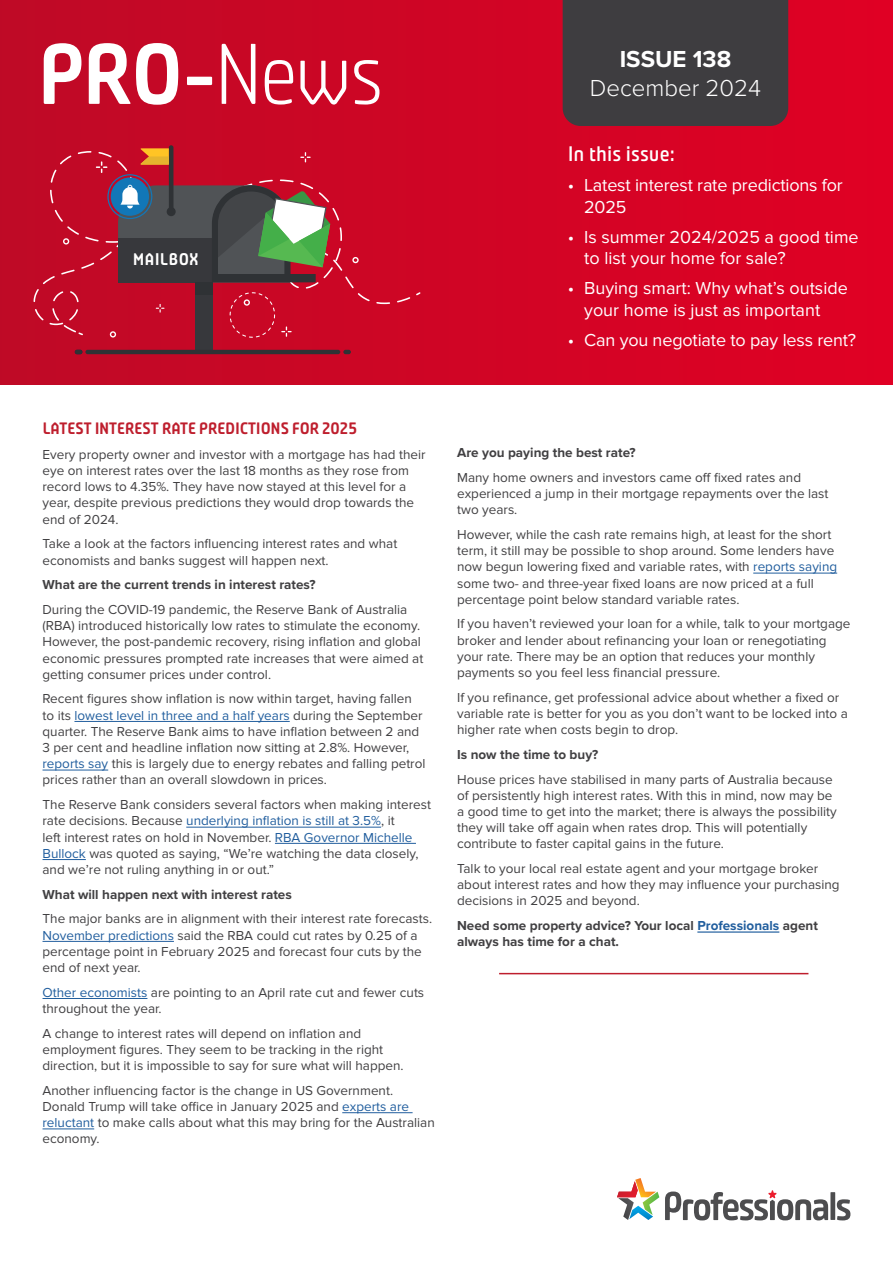
<style>
.page{position:relative;width:893px;height:1263px;background:#fff}
.page>*{position:absolute;margin:0;border:0;box-sizing:border-box;transform-origin:0 0}
.t1{font:700 85.8px "Plau";color:#fff}
.t2{font:300 24px "Proxima Nova";color:#fff}
.t3{font:700 24px "Proxima Nova";color:#fff}
.t4{font:500 21px "Plau";color:#fff}
.t5{font:18px/21.6px "Proxima Nova";color:#fff}
.t6{font:700 16.8px "Plau";color:#fff}
.t7{font:700 16.5px "Plau";letter-spacing:-.03em;color:#be1e2d}
.t8{font:13.5px/16.2px "Proxima Nova";color:#414042}
.t9{font:700 13.5px/16.2px "Proxima Nova";color:#414042}
.s1{font-weight:300}
.s2{color:#215e9e}
</style>
<div class="page">
<div style="left:0;top:0;width:893px;height:385px;background:linear-gradient(to right,#be0a26,#e00024)"></div>
<div style="left:830px;top:1192px;width:5px;height:28px;background:#4d4d4f"></div>
<svg style="left:837px;top:1199px;width:13px;height:21px"></svg>
<svg style="left:665px;top:1190px;width:163px;height:30px"></svg>
<svg style="left:617px;top:1178px;width:42px;height:42px"></svg>
<div style="left:563px;top:0;width:225px;height:126px;background:#3e3d40"></div>
<svg style="left:78px;top:332px;width:5px;height:3px"></svg>
<svg style="left:34px;top:151px;width:376px;height:181px;fill:#c90725"></svg>
<svg style="left:416px;top:292px;width:4px;height:3px"></svg>
<div style="left:195px;top:282px;width:17px;height:68px;background:#37383c"></div>
<div style="left:195px;top:282px;width:17px;height:12px;background:#2f3235"></div>
<hr style="left:85px;top:350px;width:255px;height:4px;background:#2f3235;border-radius:2px">
<svg style="left:75px;top:350px;width:7px;height:4px"></svg>
<svg style="left:343px;top:350px;width:8px;height:4px"></svg>
<svg style="left:156px;top:304px;width:8px;height:9px"></svg>
<svg style="left:110px;top:331px;width:6px;height:7px"></svg>
<svg style="left:281px;top:326px;width:11px;height:11px"></svg>
<svg style="left:352px;top:257px;width:7px;height:6px"></svg>
<svg style="left:63px;top:238px;width:6px;height:7px"></svg>
<svg style="left:230px;top:292px;width:45px;height:46px"></svg>
<svg style="left:96px;top:145px;width:234px;height:137px"></svg>
<hr style="left:74px;top:721px;width:216px;height:1px;background:#215e9e">
<hr style="left:43px;top:770px;width:65px;height:1px;background:#215e9e">
<hr style="left:186px;top:827px;width:195px;height:1px;background:#215e9e">
<hr style="left:275px;top:843px;width:141px;height:1px;background:#215e9e">
<hr style="left:43px;top:859px;width:43px;height:1px;background:#215e9e">
<hr style="left:43px;top:941px;width:131px;height:1px;background:#215e9e">
<hr style="left:43px;top:998px;width:104px;height:1px;background:#215e9e">
<hr style="left:342px;top:1112px;width:71px;height:1px;background:#215e9e">
<hr style="left:43px;top:1129px;width:51px;height:1px;background:#215e9e">
<hr style="left:753px;top:573px;width:84px;height:1px;background:#215e9e">
<hr style="left:697px;top:931px;width:82px;height:2px;background:#215e9e">
<hr style="left:499px;top:973px;width:309px;height:1px;background:#be1e2d">
<h1 class="t1" style="left:37px;top:24px;width:349px">PRO-<span class="s1">News</span></h1>
<p class="t6" style="left:133px;top:250px;width:68px">MAILBOX</p>
<h2 class="t3" style="left:620px;top:41px;width:113px">ISSUE 138</h2>
<h2 class="t2" style="left:590px;top:70px;width:173px">December 2024</h2>
<h3 class="t4" style="left:568px;top:142px;width:109px">In this issue:</h3>
<h3 class="t5" style="left:584px;top:174px;width:260px;text-indent:-17px">• Latest interest rate predictions for<br>2025</h3>
<h3 class="t5" style="left:584px;top:226px;width:276px;text-indent:-17px">• Is summer 2024/2025 a good time to list your home for sale?</h3>
<h3 class="t5" style="left:584px;top:278px;width:265px;text-indent:-17px">• Buying smart: Why what’s outside your home is just as important</h3>
<h3 class="t5" style="left:568px;top:329px;width:290px">• Can you negotiate to pay less rent?</h3>
<p class="t7" style="left:43px;top:419px;width:316px">LATEST INTEREST RATE PREDICTIONS FOR 2025</p>
<p class="t8" style="left:43px;top:446px;width:385px">Every property owner and investor with a mortgage has had their eye on interest rates over the last 18 months as they rose from record lows to 4.35%. They have now stayed at this level for a year, despite previous predictions they would drop towards the end of 2024.</p>
<p class="t8" style="left:43px;top:536px;width:356px">Take a look at the factors influencing interest rates and what economists and banks suggest will happen next.</p>
<p class="t9" style="left:43px;top:576px;width:275px">What are the current trends in interest rates?</p>
<p class="t8" style="left:43px;top:601px;width:382px">During the COVID-19 pandemic, the Reserve Bank of Australia (RBA) introduced historically low rates to stimulate the economy.<br>However, the post-pandemic recovery, rising inflation and global economic pressures prompted rate increases that were aimed at getting consumer prices under control.</p>
<p class="t8" style="left:43px;top:691px;width:384px">Recent figures show inflation is now within target, having fallen to its <span class="s2">lowest level in three and a half years</span> during the September quarter. The Reserve Bank aims to have inflation between 2 and 3 per cent and headline inflation now sitting at 2.8%. However, <span class="s2">reports say</span> this is largely due to energy rebates and falling petrol prices rather than an overall slowdown in prices.</p>
<p class="t8" style="left:43px;top:797px;width:390px">The Reserve Bank considers several factors when making interest rate decisions. Because <span class="s2">underlying inflation is still at 3.5%</span>, it<br>left interest rates on hold in November. <span class="s2">RBA Governor Michelle Bullock</span> was quoted as saying, “We’re watching the data closely, and we’re not ruling anything in or out.”</p>
<p class="t9" style="left:43px;top:886px;width:251px">What will happen next with interest rates</p>
<p class="t8" style="left:43px;top:911px;width:391px">The major banks are in alignment with their interest rate forecasts.<br><span class="s2">November predictions</span> said the RBA could cut rates by 0.25 of a percentage point in February 2025 and forecast four cuts by the end of next year.</p>
<p class="t8" style="left:43px;top:984px;width:383px"><span class="s2">Other economists</span> are pointing to an April rate cut and fewer cuts throughout the year.</p>
<p class="t8" style="left:43px;top:1025px;width:363px">A change to interest rates will depend on inflation and employment figures. They seem to be tracking in the right direction, but it is impossible to say for sure what will happen.</p>
<p class="t8" style="left:43px;top:1082px;width:394px">Another influencing factor is the change in US Government.<br>Donald Trump will take office in January 2025 and <span class="s2">experts are reluctant</span> to make calls about what this may bring for the Australian economy.</p>
<p class="t9" style="left:457px;top:444px;width:180px">Are you paying the best rate?</p>
<p class="t8" style="left:457px;top:469px;width:373px">Many home owners and investors came off fixed rates and experienced a jump in their mortgage repayments over the last two years.</p>
<p class="t8" style="left:457px;top:526px;width:382px">However, while the cash rate remains high, at least for the short term, it still may be possible to shop around. Some lenders have now begun lowering fixed and variable rates, with <span class="s2">reports saying </span>some two- and three-year fixed loans are now priced at a full percentage point below standard variable rates.</p>
<p class="t8" style="left:457px;top:616px;width:395px">If you haven’t reviewed your loan for a while, talk to your mortgage broker and lender about refinancing your loan or renegotiating your rate. There may be an option that reduces your monthly payments so you feel less financial pressure.</p>
<p class="t8" style="left:457px;top:689px;width:392px">If you refinance, get professional advice about whether a fixed or variable rate is better for you as you don’t want to be locked into a higher rate when costs begin to drop.</p>
<p class="t9" style="left:457px;top:746px;width:143px">Is now the time to buy?</p>
<p class="t8" style="left:457px;top:771px;width:381px">House prices have stabilised in many parts of Australia because of persistently high interest rates. With this in mind, now may be a good time to get into the market; there is always the possibility they will take off again when rates drop. This will potentially contribute to faster capital gains in the future.</p>
<p class="t8" style="left:457px;top:861px;width:384px">Talk to your local real estate agent and your mortgage broker about interest rates and how they may influence your purchasing decisions in 2025 and beyond.</p>
<p class="t9" style="left:457px;top:917px;width:362px">Need some property advice? Your local <span class="s2">Professionals</span> agent always has time for a chat.</p>
</div>
